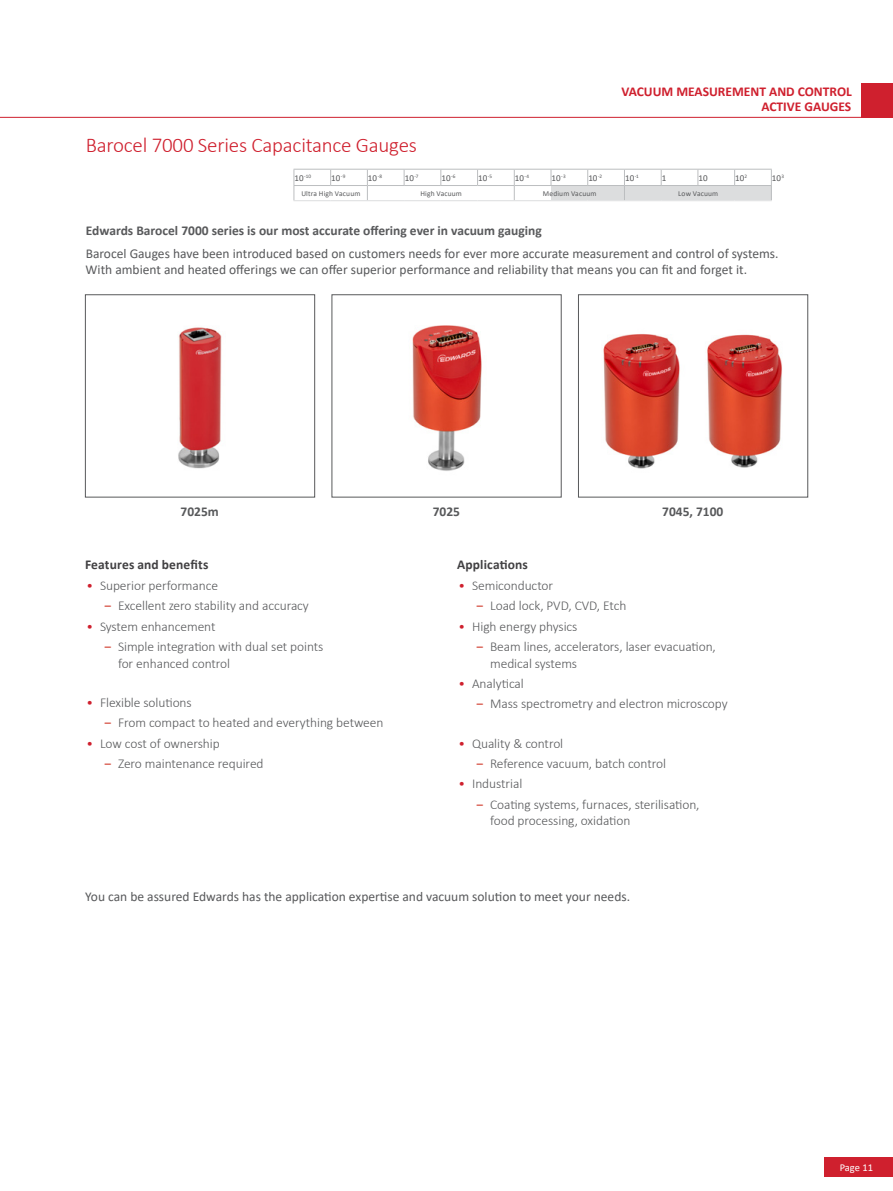
<style>
.page{position:relative;width:893px;height:1191px;background:#fff}
.page>*{position:absolute;margin:0;border:0;box-sizing:border-box;transform-origin:0 0}
.t1{font:300 21px "Calibri";letter-spacing:-.01em;color:#cf202e}
.t2{font:300 13.5px/20.4px "Calibri";letter-spacing:-.005em;color:#58595b}
.t3{font:13.5px/16.2px "Calibri";color:#58595b}
.t4{font:700 13.5px "Calibri";color:#58595b}
.t5{font:700 13.5px/15px "Calibri";color:#cf202e;text-align:right}
.t6{font:700 13.5px "Calibri";letter-spacing:.01em;color:#414042}
.t7{font:10.5px "Calibri";letter-spacing:-.005em;color:#fff}
.t8{font:9px "Calibri";letter-spacing:.01em;color:#58595b}
.t9{font:7.5px "Calibri";letter-spacing:.02em;color:#58595b}
.t10{font:5.25px "Calibri";color:#58595b}
.s1{font-size:9px}
.s2{color:#cf202e}
.s3{font-weight:700;color:#d75649}
</style>
<div class="page">
<img style="left:412px;top:325px;width:70px;height:146px">
<div style="left:332px;top:294px;width:230px;height:203px;border:1px solid #58595b"></div>
<img style="left:178px;top:327px;width:44px;height:142px">
<div style="left:85px;top:294px;width:230px;height:203px;border:1px solid #58595b"></div>
<img style="left:707px;top:334px;width:75px;height:134px">
<img style="left:603px;top:334px;width:77px;height:135px">
<div style="left:578px;top:294px;width:230px;height:203px;border:1px solid #58595b"></div>
<div style="left:551px;top:185px;width:221px;height:15px;background:#dcddde"></div>
<svg style="left:330px;top:170px;width:1px;height:15px"></svg>
<svg style="left:404px;top:170px;width:1px;height:15px"></svg>
<svg style="left:440px;top:170px;width:1px;height:15px"></svg>
<svg style="left:477px;top:170px;width:1px;height:15px"></svg>
<svg style="left:551px;top:170px;width:1px;height:15px"></svg>
<svg style="left:587px;top:170px;width:1px;height:15px"></svg>
<svg style="left:661px;top:170px;width:1px;height:15px"></svg>
<svg style="left:697px;top:170px;width:1px;height:15px"></svg>
<svg style="left:734px;top:170px;width:1px;height:15px"></svg>
<svg style="left:294px;top:170px;width:1px;height:30px"></svg>
<hr style="left:294px;top:185px;width:37px;height:1px;background:#bcbec0">
<hr style="left:331px;top:185px;width:36px;height:1px;background:#bcbec0">
<svg style="left:367px;top:170px;width:1px;height:30px"></svg>
<hr style="left:367px;top:185px;width:37px;height:1px;background:#bcbec0">
<hr style="left:404px;top:185px;width:37px;height:1px;background:#bcbec0">
<hr style="left:441px;top:185px;width:37px;height:1px;background:#bcbec0">
<hr style="left:478px;top:185px;width:36px;height:1px;background:#bcbec0">
<svg style="left:514px;top:170px;width:1px;height:30px"></svg>
<hr style="left:514px;top:185px;width:37px;height:1px;background:#bcbec0">
<hr style="left:551px;top:185px;width:37px;height:1px;background:#bcbec0">
<hr style="left:588px;top:185px;width:36px;height:1px;background:#bcbec0">
<svg style="left:624px;top:170px;width:1px;height:30px"></svg>
<hr style="left:624px;top:185px;width:37px;height:1px;background:#bcbec0">
<hr style="left:661px;top:185px;width:37px;height:1px;background:#bcbec0">
<hr style="left:698px;top:185px;width:37px;height:1px;background:#bcbec0">
<hr style="left:735px;top:185px;width:37px;height:1px;background:#bcbec0">
<svg style="left:771px;top:170px;width:1px;height:30px"></svg>
<hr style="left:294px;top:169px;width:37px;height:1px;background:#bcbec0">
<hr style="left:331px;top:169px;width:36px;height:1px;background:#bcbec0">
<hr style="left:367px;top:169px;width:37px;height:1px;background:#bcbec0">
<hr style="left:404px;top:169px;width:37px;height:1px;background:#bcbec0">
<hr style="left:441px;top:169px;width:37px;height:1px;background:#bcbec0">
<hr style="left:478px;top:169px;width:36px;height:1px;background:#bcbec0">
<hr style="left:514px;top:169px;width:37px;height:1px;background:#bcbec0">
<hr style="left:551px;top:169px;width:37px;height:1px;background:#bcbec0">
<hr style="left:588px;top:169px;width:36px;height:1px;background:#bcbec0">
<hr style="left:624px;top:169px;width:37px;height:1px;background:#bcbec0">
<hr style="left:661px;top:169px;width:37px;height:1px;background:#bcbec0">
<hr style="left:698px;top:169px;width:37px;height:1px;background:#bcbec0">
<hr style="left:735px;top:169px;width:37px;height:1px;background:#bcbec0">
<hr style="left:294px;top:200px;width:37px;height:1px;background:#dcddde">
<hr style="left:331px;top:200px;width:36px;height:1px;background:#dcddde">
<hr style="left:367px;top:200px;width:37px;height:1px;background:#dcddde">
<hr style="left:404px;top:200px;width:37px;height:1px;background:#dcddde">
<hr style="left:441px;top:200px;width:37px;height:1px;background:#dcddde">
<hr style="left:478px;top:200px;width:36px;height:1px;background:#dcddde">
<hr style="left:514px;top:200px;width:37px;height:1px;background:#dcddde">
<hr style="left:551px;top:200px;width:37px;height:1px;background:#dcddde">
<hr style="left:588px;top:200px;width:36px;height:1px;background:#dcddde">
<hr style="left:624px;top:200px;width:37px;height:1px;background:#dcddde">
<hr style="left:661px;top:200px;width:37px;height:1px;background:#dcddde">
<hr style="left:698px;top:200px;width:37px;height:1px;background:#dcddde">
<hr style="left:735px;top:200px;width:37px;height:1px;background:#dcddde">
<div style="left:825px;top:1157px;width:68px;height:19px;background:#cf202e"></div>
<hr style="left:0;top:117px;width:893px;height:1px;background:#cf202e">
<div style="left:862px;top:83px;width:31px;height:35px;background:#cf202e"></div>
<h1 class="t1" style="left:86px;top:132px;width:333px">Barocel 7000 Series Capacitance Gauges</h1>
<p class="t5" style="left:621px;top:84px;width:232px">VACUUM MEASUREMENT AND CONTROL<br>ACTIVE GAUGES</p>
<p class="t10" style="left:295px;top:173px;width:18px"><span class="s1">10</span>-10</p>
<p class="t8" style="left:331px;top:172px;width:16px">10<sup>-9</sup></p>
<p class="t8" style="left:368px;top:172px;width:16px">10<sup>-8</sup></p>
<p class="t8" style="left:405px;top:172px;width:15px">10<sup>-7</sup></p>
<p class="t8" style="left:441px;top:172px;width:16px">10<sup>-6</sup></p>
<p class="t8" style="left:478px;top:172px;width:16px">10<sup>-5</sup></p>
<p class="t8" style="left:515px;top:172px;width:16px">10<sup>-4</sup></p>
<p class="t8" style="left:552px;top:172px;width:16px">10<sup>-3</sup></p>
<p class="t8" style="left:588px;top:172px;width:15px">10<sup>-2</sup></p>
<p class="t8" style="left:625px;top:172px;width:15px">10<sup>-1</sup></p>
<p class="t8" style="left:662px;top:172px;width:6px">1</p>
<p class="t8" style="left:698px;top:172px;width:11px">10</p>
<p class="t8" style="left:735px;top:172px;width:13px">10<sup>2</sup></p>
<p class="t8" style="left:772px;top:172px;width:14px">10<sup>3</sup></p>
<p class="t9" style="left:301px;top:189px;width:61px">Ultra High Vacuum</p>
<p class="t9" style="left:420px;top:189px;width:43px">High Vacuum</p>
<p class="t9" style="left:543px;top:189px;width:55px">Medium Vacuum</p>
<p class="t9" style="left:678px;top:189px;width:41px">Low Vacuum</p>
<p class="t4" style="left:86px;top:221px;width:457px">Edwards Barocel 7000 series is our most accurate offering ever in vacuum gauging</p>
<p class="t3" style="left:86px;top:245px;width:695px">Barocel Gauges have been introduced based on customers needs for ever more accurate measurement and control of systems.<br>With ambient and heated offerings we can offer superior performance and reliability that means you can fit and forget it.</p>
<p class="t4" style="left:181px;top:501px;width:40px">7025m</p>
<p class="t4" style="left:433px;top:501px;width:29px">7025</p>
<p class="t4" style="left:662px;top:501px;width:63px">7045, 7100</p>
<p class="t6" style="left:85px;top:555px;width:125px">Features and benefits</p>
<p class="t2" style="left:105px;top:575px;width:206px;text-indent:-18px"><span class="s2">•</span> Superior performance<br><span class="s3">ശ</span> Excellent zero stability and accuracy</p>
<p class="t2" style="left:105px;top:616px;width:220px;text-indent:-18px"><span class="s2">•</span> System enhancement<br><span class="s3">ശ</span> Simple integration with dual set points</p>
<p class="t2" style="left:118px;top:652px;width:114px">for enhanced control</p>
<p class="t2" style="left:105px;top:692px;width:280px;text-indent:-18px"><span class="s2">•</span> Flexible solutions<br><span class="s3">ശ</span> From compact to heated and everything between</p>
<p class="t2" style="left:105px;top:732px;width:161px;text-indent:-18px"><span class="s2">•</span> Low cost of ownership<br><span class="s3">ശ</span> Zero maintenance required</p>
<p class="t6" style="left:457px;top:555px;width:72px">Applications</p>
<p class="t2" style="left:477px;top:575px;width:151px;text-indent:-18px"><span class="s2">•</span> Semiconductor<br><span class="s3">ശ</span> Load lock, PVD, CVD, Etch</p>
<p class="t2" style="left:477px;top:616px;width:241px;text-indent:-18px"><span class="s2">•</span> High energy physics<br><span class="s3">ശ</span> Beam lines, accelerators, laser evacuation,</p>
<p class="t2" style="left:490px;top:652px;width:89px">medical systems</p>
<p class="t2" style="left:477px;top:673px;width:253px;text-indent:-18px"><span class="s2">•</span> Analytical<br><span class="s3">ശ</span> Mass spectrometry and electron microscopy</p>
<p class="t2" style="left:477px;top:732px;width:191px;text-indent:-18px"><span class="s2">•</span> Quality &amp; control<br><span class="s3">ശ</span> Reference vacuum, batch control</p>
<p class="t2" style="left:477px;top:773px;width:224px;text-indent:-18px"><span class="s2">•</span> Industrial<br><span class="s3">ശ</span> Coating systems, furnaces, sterilisation,</p>
<p class="t2" style="left:490px;top:810px;width:142px">food processing, oxidation</p>
<p class="t3" style="left:85px;top:888px;width:546px">You can be assured Edwards has the application expertise and vacuum solution to meet your needs.</p>
<p class="t7" style="left:840px;top:1159px;width:35px">Page 11</p>
</div>
